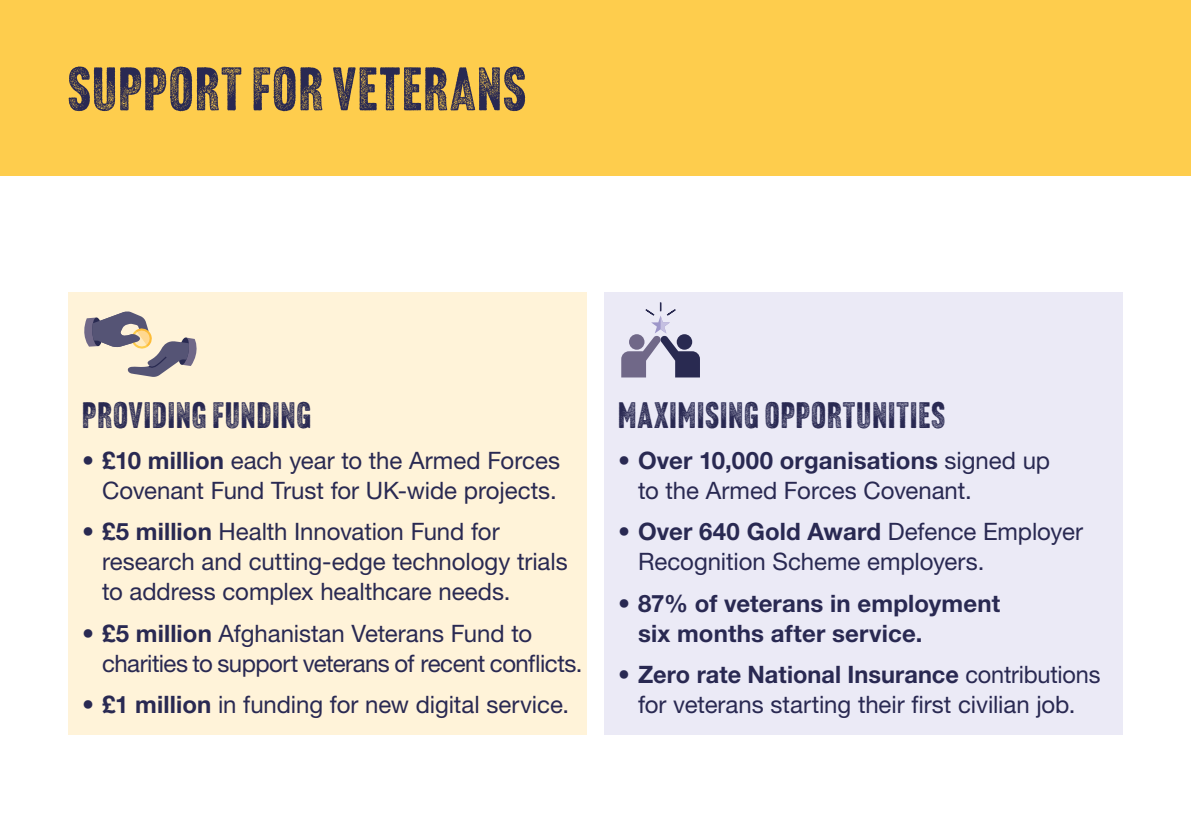
<style>
.page{position:relative;width:1191px;height:840px;background:#fff}
.page>*{position:absolute;margin:0;border:0;box-sizing:border-box;transform-origin:0 0}
.Heading_1___Non_TOC{font:60px "Headline Gothic ATF Rough No.1";letter-spacing:.03em;color:#292952}
.Heading_2___shaded{font:36px "Headline Gothic ATF Rough No.1";letter-spacing:.03em;color:#292952}
.t1{font:24px/30px "Helvetica Neue LT Pro";letter-spacing:-.005em;color:#292952}
.t2{font:700 24px/30px "Helvetica Neue LT Pro";letter-spacing:.005em;color:#292952}
.s1{font-weight:700}
.s2{font-weight:400}
</style>
<div class="page">
<div style="left:0;top:0;width:1191px;height:176px;background:#fecd4d"></div>
<div style="left:68px;top:292px;width:519px;height:158px;background:#fff3d9"></div>
<div style="left:68px;top:437px;width:519px;height:83px;background:#fff3d9"></div>
<div style="left:68px;top:509px;width:519px;height:112px;background:#fff3d9"></div>
<div style="left:68px;top:610px;width:519px;height:82px;background:#fff3d9"></div>
<div style="left:68px;top:681px;width:519px;height:53px;background:#fff3d9"></div>
<svg style="left:84px;top:311px;width:113px;height:66px"></svg>
<div style="left:604px;top:292px;width:518px;height:158px;background:#ebeaf6"></div>
<div style="left:604px;top:437px;width:518px;height:83px;background:#ebeaf6"></div>
<div style="left:604px;top:509px;width:518px;height:82px;background:#ebeaf6"></div>
<div style="left:604px;top:580px;width:518px;height:82px;background:#ebeaf6"></div>
<div style="left:604px;top:651px;width:518px;height:83px;background:#ebeaf6"></div>
<svg style="left:621px;top:302px;width:79px;height:75px"></svg>
<h1 class="Heading_1___Non_TOC" style="left:68px;top:54px;width:459px">SUPPORT FOR VETERANS</h1>
<h2 class="Heading_2___shaded" style="left:82px;top:393px;width:230px">PROVIDING FUNDING</h2>
<p class="t1" style="left:82px;top:445px;width:479px;text-align:right">• <span class="s1">£10 million</span> each year to the Armed Forces<br>Covenant Fund Trust for UK-wide projects.</p>
<p class="t1" style="left:102px;top:516px;width:467px;text-indent:-20px">• <span class="s1">£5 million</span> Health Innovation Fund for research and cutting-edge technology trials to address complex healthcare needs.</p>
<p class="t1" style="left:102px;top:617px;width:482px;text-indent:-20px">• <span class="s1">£5 million</span> Afghanistan Veterans Fund to charities to support veterans of recent conflicts.</p>
<p class="t1" style="left:82px;top:689px;width:488px">• <span class="s1">£1 million</span> in funding for new digital service.</p>
<h2 class="Heading_2___shaded" style="left:618px;top:393px;width:328px">MAXIMISING OPPORTUNITIES</h2>
<p class="t1" style="left:638px;top:445px;width:413px;text-indent:-20px">• <span class="s1">Over 10,000 organisations</span> signed up to the Armed Forces Covenant.</p>
<p class="t1" style="left:638px;top:516px;width:446px;text-indent:-20px">• <span class="s1">Over 640 Gold Award</span> Defence Employer<br>Recognition Scheme employers.</p>
<p class="t2" style="left:638px;top:587px;width:364px;text-indent:-20px"><span class="s2">•</span> 87% of veterans in employment six months after service.</p>
<p class="t1" style="left:618px;top:659px;width:484px;text-align:center">• <span class="s1">Zero rate National Insurance</span> contributions for veterans starting their first civilian job.</p>
</div>
